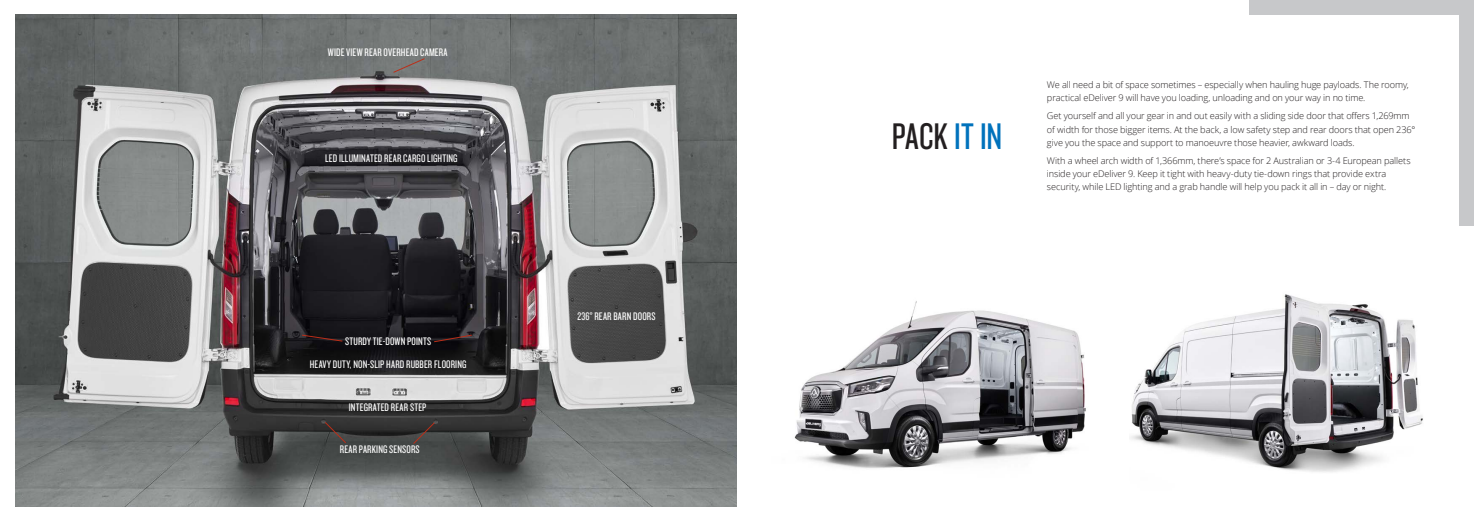
<style>
.page{position:relative;width:1474px;height:521px;background:#fff}
.page>*{position:absolute;margin:0;border:0;box-sizing:border-box;transform-origin:0 0}
.t1{font:38.5px "Knockout 28 Junior Feathrwt";color:#231f20}
.t2{font:11.38px "Knockout 28 Junior Feathrwt";letter-spacing:.02em;color:#fff}
.t3{font:300 9.19px/13.1px "Open Sans";letter-spacing:-.01em;color:#231f20}
.s1{color:#0072bc}
</style>
<div class="page">
<div style="left:1248px;top:0;width:225px;height:15px;background:#c7c8ca"></div>
<div style="left:1458px;top:0;width:15px;height:226px;background:#c7c8ca"></div>
<img style="left:16px;top:15px;width:721px;height:491px">
<img style="left:1130px;top:294px;width:293px;height:178px">
<img style="left:794px;top:301px;width:292px;height:168px">
<svg style="left:393px;top:58px;width:32px;height:15px"></svg>
<svg style="left:324px;top:422px;width:22px;height:21px"></svg>
<svg style="left:413px;top:422px;width:22px;height:22px"></svg>
<svg style="left:302px;top:335px;width:41px;height:7px"></svg>
<svg style="left:433px;top:335px;width:39px;height:7px"></svg>
<p class="t2" style="left:328px;top:45px;width:121px">WIDE VIEW REAR OVERHEAD CAMERA</p>
<p class="t2" style="left:325px;top:151px;width:134px">LED ILLUMINATED REAR CARGO LIGHTING</p>
<p class="t2" style="left:345px;top:334px;width:88px">STURDY TIE-DOWN POINTS</p>
<p class="t2" style="left:310px;top:357px;width:158px">HEAVY DUTY, NON-SLIP HARD RUBBER FLOORING</p>
<p class="t2" style="left:349px;top:400px;width:79px">INTEGRATED REAR STEP</p>
<p class="t2" style="left:340px;top:442px;width:81px">REAR PARKING SENSORS</p>
<p class="t2" style="left:577px;top:309px;width:80px">236° REAR BARN DOORS</p>
<h1 class="t1" style="left:891px;top:112px;width:112px">PACK <span class="s1">IT IN</span></h1>
<p class="t3" style="left:1047px;top:78px;width:363px">We all need a bit of space sometimes – especially when hauling huge payloads. The roomy, practical eDeliver 9 will have you loading, unloading and on your way in no time.</p>
<p class="t3" style="left:1047px;top:109px;width:370px">Get yourself and all your gear in and out easily with a sliding side door that offers 1,269mm of width for those bigger items. At the back, a low safety step and rear doors that open 236° give you the space and support to manoeuvre those heavier, awkward loads.</p>
<p class="t3" style="left:1047px;top:154px;width:365px">With a wheel arch width of 1,366mm, there’s space for 2 Australian or 3-4 European pallets inside your eDeliver 9. Keep it tight with heavy-duty tie-down rings that provide extra security, while LED lighting and a grab handle will help you pack it all in – day or night.</p>
</div>
